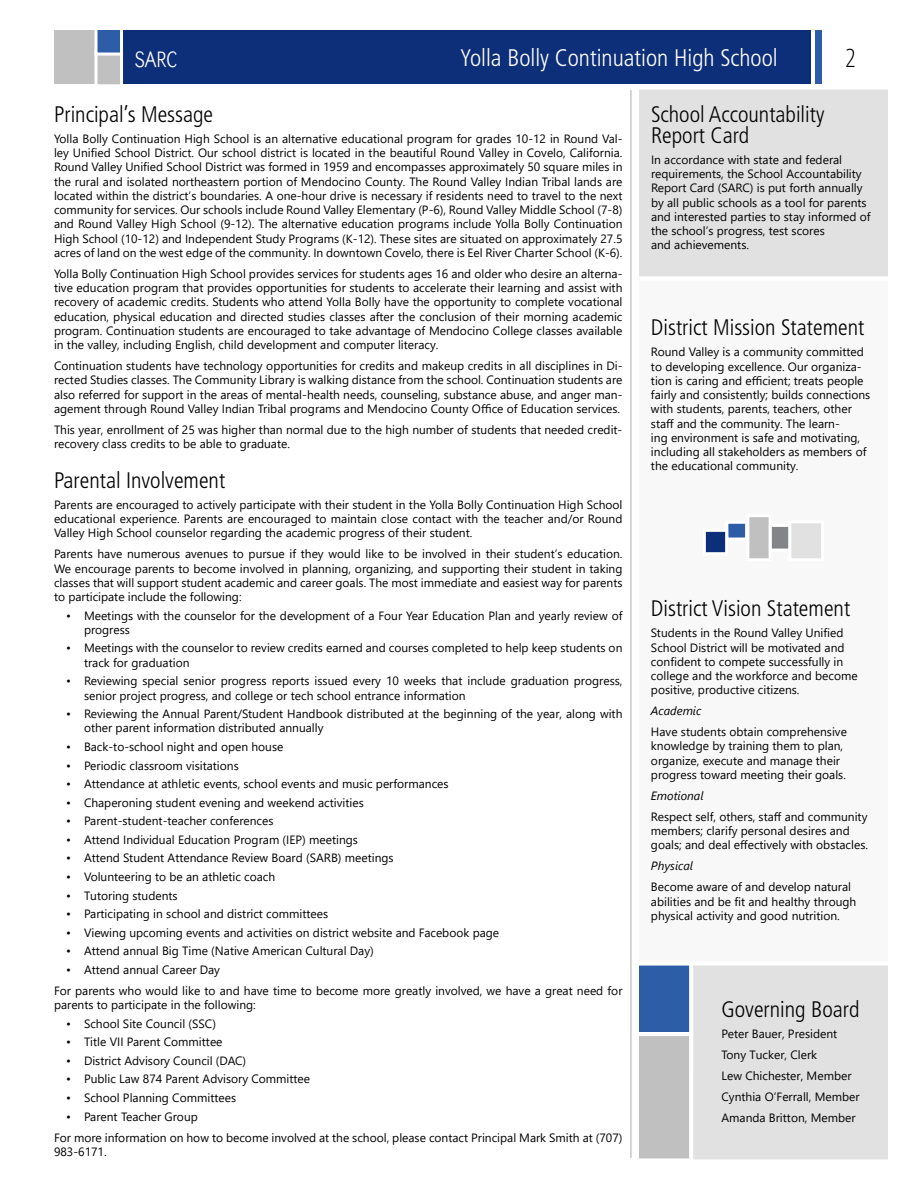
<style>
.page{position:relative;width:918px;height:1188px;background:#fff}
.page>*{position:absolute;margin:0;border:0;box-sizing:border-box;transform-origin:0 0}
.t1{font:300 condensed 25.5px "Open Sans";color:#010101}
.t2{font:300 condensed 24px "Frutiger LT Std";color:#fff}
.t3{font:300 condensed 22.5px/21px "Frutiger LT Std";color:#010101}
.t4{font:21px "MK Abel";color:#fff}
.t5{font:12px/14.2px "Segoe UI";color:#010101}
.t6{font:italic 12px "Segoe UI";color:#010101}
</style>
<div class="page">
<div style="left:639px;top:90px;width:249px;height:1068px;background:#f8f8f8"></div>
<hr style="left:630px;top:90px;width:2px;height:1068px;background:#c8c8c8">
<div style="left:98px;top:30px;width:714px;height:54px;background:#0d2e79"></div>
<div style="left:54px;top:30px;width:40px;height:54px;background:#c0c0c0"></div>
<div style="left:94px;top:50px;width:29px;height:37px;background:#c0c0c0;border:3px solid #fff"></div>
<div style="left:94px;top:27px;width:29px;height:29px;background:#2c5da6;border:3px solid #fff"></div>
<div style="left:815px;top:30px;width:7px;height:54px;background:#2c5da6"></div>
<div style="left:639px;top:83px;width:249px;height:193px;background:#e1e1e1"></div>
<div style="left:746px;top:514px;width:26px;height:47px;background:#c0c0c0;border:3px solid #fff"></div>
<div style="left:725px;top:521px;width:23px;height:20px;background:#2c5da6;border:3px solid #fff"></div>
<div style="left:769px;top:524px;width:23px;height:28px;background:#828487;border:3px solid #fff"></div>
<div style="left:703px;top:529px;width:25px;height:26px;background:#0d2e79;border:3px solid #fff"></div>
<div style="left:788px;top:520px;width:36px;height:41px;background:#e1e1e1;border:3px solid #fff"></div>
<div style="left:693px;top:966px;width:195px;height:194px;background:#e1e1e1"></div>
<div style="left:635px;top:962px;width:58px;height:113px;background:#2c5da6;border:4px solid #fff"></div>
<div style="left:635px;top:1032px;width:58px;height:130px;background:#c0c0c0;border:4px solid #fff"></div>
<h3 class="t4" style="left:135px;top:47px;width:44px">SARC</h3>
<h2 class="t2" style="left:460px;top:44px;width:319px">Yolla Bolly Continuation High School</h2>
<h1 class="t1" style="left:845px;top:40px;width:12px">2</h1>
<h3 class="t3" style="left:54px;top:104px;width:161px">Principal’s Message</h3>
<p class="t5" style="left:54px;top:130px;width:570px;text-align:justify">Yolla Bolly Continuation High School is an alternative educational program for grades 10-12 in Round Val&shy;ley Unified School District. Our school district is located in the beautiful Round Valley in Covelo, California.<br>Round Valley Unified School District was formed in 1959 and encompasses approximately 50 square miles in the rural and isolated northeastern portion of Mendocino County. The Round Valley Indian Tribal lands are located within the district’s boundaries. A one-hour drive is necessary if residents need to travel to the next community for services. Our schools include Round Valley Elementary (P-6), Round Valley Middle School (7-8) and Round Valley High School (9-12). The alternative education programs include Yolla Bolly Continuation High School (10-12) and Independent Study Programs (K-12). These sites are situated on approximately 27.5 acres of land on the west edge of the community. In downtown Covelo, there is Eel River Charter School (K-6).</p>
<p class="t5" style="left:54px;top:265px;width:570px;text-align:justify">Yolla Bolly Continuation High School provides services for students ages 16 and older who desire an alterna&shy;tive education program that provides opportunities for students to accelerate their learning and assist with recovery of academic credits. Students who attend Yolla Bolly have the opportunity to complete vocational education, physical education and directed studies classes after the conclusion of their morning academic program. Continuation students are encouraged to take advantage of Mendocino College classes available in the valley, including English, child development and computer literacy.</p>
<p class="t5" style="left:54px;top:358px;width:570px;text-align:justify">Continuation students have technology opportunities for credits and makeup credits in all disciplines in Di&shy;rected Studies classes. The Community Library is walking distance from the school. Continuation students are also referred for support in the areas of mental-health needs, counseling, substance abuse, and anger man&shy;agement through Round Valley Indian Tribal programs and Mendocino County Office of Education services.</p>
<p class="t5" style="left:54px;top:421px;width:570px">This year, enrollment of 25 was higher than normal due to the high number of students that needed credit&shy;recovery class credits to be able to graduate.</p>
<h3 class="t3" style="left:651px;top:104px;width:175px">School Accountability<br>Report Card</h3>
<p class="t5" style="left:651px;top:151px;width:221px">In accordance with state and federal requirements, the School Accountability Report Card (SARC) is put forth annually by all public schools as a tool for parents and interested parties to stay informed of the school’s progress, test scores<br>and achievements.</p>
<h3 class="t3" style="left:651px;top:318px;width:215px">District Mission Statement</h3>
<p class="t5" style="left:651px;top:344px;width:221px">Round Valley is a community committed to developing excellence. Our organiza&shy;tion is caring and efficient; treats people fairly and consistently; builds connections with students, parents, teachers, other staff and the community. The learn-<br>ing environment is safe and motivating, including all stakeholders as members of the educational community.</p>
<h3 class="t3" style="left:54px;top:470px;width:173px">Parental Involvement</h3>
<p class="t5" style="left:54px;top:496px;width:570px;text-align:justify">Parents are encouraged to actively participate with their student in the Yolla Bolly Continuation High School educational experience. Parents are encouraged to maintain close contact with the teacher and/or Round Valley High School counselor regarding the academic progress of their student.</p>
<p class="t5" style="left:54px;top:546px;width:570px;text-align:justify">Parents have numerous avenues to pursue if they would like to be involved in their student’s education.<br>We encourage parents to become involved in planning, organizing, and supporting their student in taking classes that will support student academic and career goals. The most immediate and easiest way for parents to participate include the following:</p>
<p class="t5" style="left:84px;top:607px;width:540px;text-indent:-18px">• Meetings with the counselor for the development of a Four Year Education Plan and yearly review of progress</p>
<p class="t5" style="left:84px;top:640px;width:540px;text-indent:-18px">• Meetings with the counselor to review credits earned and courses completed to help keep students on track for graduation</p>
<p class="t5" style="left:84px;top:673px;width:540px;text-indent:-18px">• Reviewing special senior progress reports issued every 10 weeks that include graduation progress, senior project progress, and college or tech school entrance information</p>
<p class="t5" style="left:84px;top:706px;width:540px;text-indent:-18px">• Reviewing the Annual Parent/Student Handbook distributed at the beginning of the year, along with other parent information distributed annually</p>
<p class="t5" style="left:66px;top:739px;width:219px">• Back-to-school night and open house</p>
<p class="t5" style="left:66px;top:757px;width:174px">• Periodic classroom visitations</p>
<p class="t5" style="left:66px;top:776px;width:384px">• Attendance at athletic events, school events and music performances</p>
<p class="t5" style="left:66px;top:794px;width:299px">• Chaperoning student evening and weekend activities</p>
<p class="t5" style="left:66px;top:813px;width:209px">• Parent-student-teacher conferences</p>
<p class="t5" style="left:66px;top:831px;width:293px">• Attend Individual Education Program (IEP) meetings</p>
<p class="t5" style="left:66px;top:850px;width:329px">• Attend Student Attendance Review Board (SARB) meetings</p>
<p class="t5" style="left:66px;top:869px;width:211px">• Volunteering to be an athletic coach</p>
<p class="t5" style="left:66px;top:887px;width:113px">• Tutoring students</p>
<p class="t5" style="left:66px;top:906px;width:264px">• Participating in school and district committees</p>
<p class="t5" style="left:66px;top:924px;width:435px">• Viewing upcoming events and activities on district website and Facebook page</p>
<p class="t5" style="left:66px;top:943px;width:309px">• Attend annual Big Time (Native American Cultural Day)</p>
<p class="t5" style="left:54px;top:958px;width:570px;line-height:21px;text-indent:12px">• Attend annual Career Day<br>For parents who would like to and have time to become more greatly involved, we have a great need for</p>
<p class="t5" style="left:54px;top:997px;width:203px">parents to participate in the following:</p>
<p class="t5" style="left:66px;top:1015px;width:151px">• School Site Council (SSC)</p>
<p class="t5" style="left:66px;top:1034px;width:158px">• Title VII Parent Committee</p>
<p class="t5" style="left:66px;top:1052px;width:182px">• District Advisory Council (DAC)</p>
<p class="t5" style="left:66px;top:1071px;width:246px">• Public Law 874 Parent Advisory Committee</p>
<p class="t5" style="left:66px;top:1090px;width:172px">• School Planning Committees</p>
<p class="t5" style="left:54px;top:1105px;width:570px;line-height:21px;text-indent:12px">• Parent Teacher Group<br>For more information on how to become involved at the school, please contact Principal Mark Smith at (707)</p>
<p class="t5" style="left:54px;top:1143px;width:54px">983-6171.</p>
<h3 class="t3" style="left:651px;top:598px;width:201px">District Vision Statement</h3>
<p class="t5" style="left:651px;top:625px;width:208px">Students in the Round Valley Unified School District will be motivated and confident to compete successfully in college and the workforce and become positive, productive citizens.</p>
<p class="t6" style="left:651px;top:701px;width:52px">Academic</p>
<p class="t5" style="left:651px;top:724px;width:198px">Have students obtain comprehensive knowledge by training them to plan, organize, execute and manage their progress toward meeting their goals.</p>
<p class="t6" style="left:651px;top:786px;width:54px">Emotional</p>
<p class="t5" style="left:651px;top:809px;width:219px">Respect self, others, staff and community members; clarify personal desires and goals; and deal effectively with obstacles.</p>
<p class="t6" style="left:651px;top:857px;width:43px">Physical</p>
<p class="t5" style="left:651px;top:879px;width:207px">Become aware of and develop natural abilities and be fit and healthy through physical activity and good nutrition.</p>
<h3 class="t3" style="left:722px;top:1000px;width:139px">Governing Board</h3>
<p class="t5" style="left:722px;top:1023px;width:140px;line-height:21px">Peter Bauer, President<br>Tony Tucker, Clerk<br>Lew Chichester, Member<br>Cynthia O’Ferrall, Member<br>Amanda Britton, Member</p>
</div>
